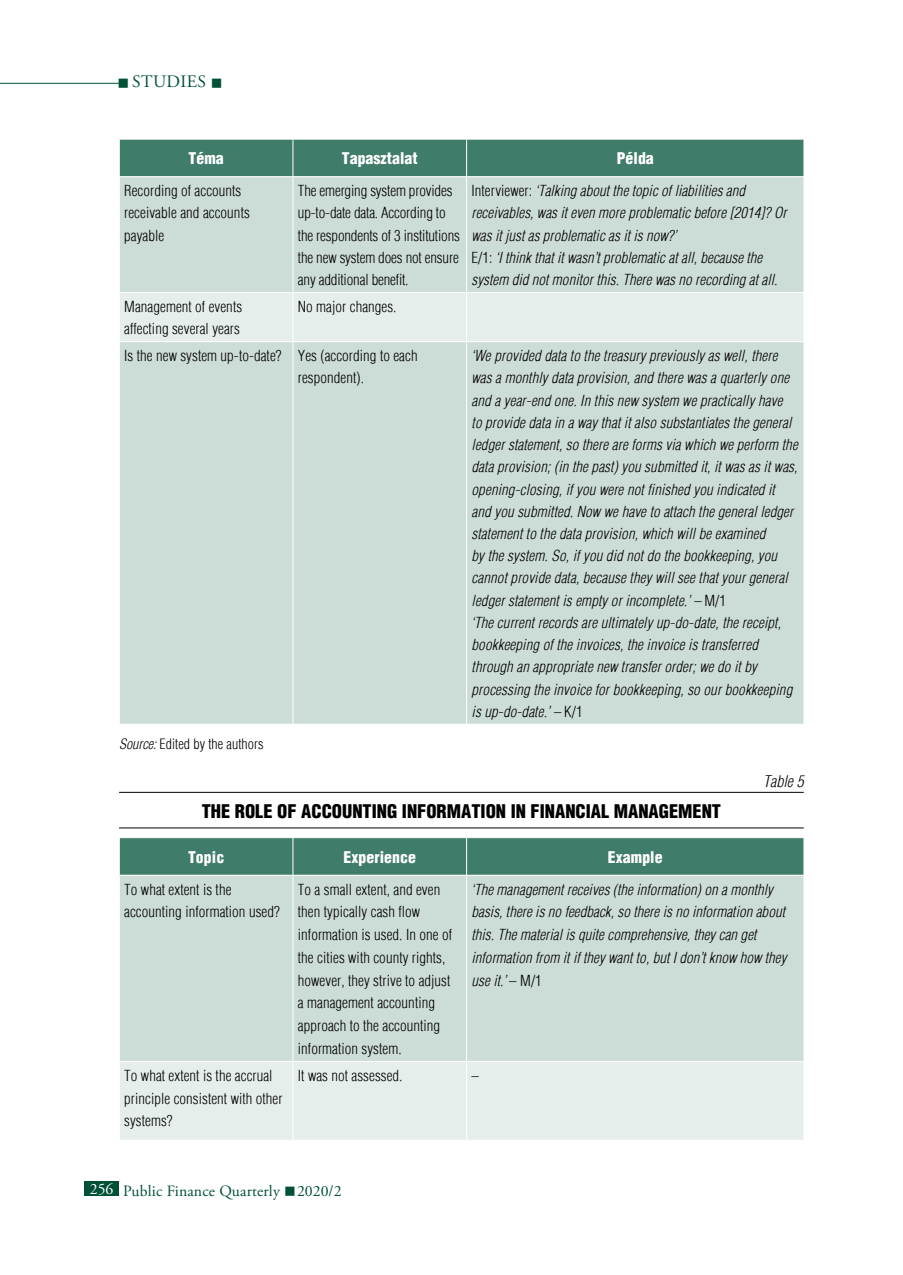
<style>
.page{position:relative;width:903px;height:1275px;background:#fff}
.page>*{position:absolute;margin:0;border:0;box-sizing:border-box;transform-origin:0 0}
.t1{font:900 condensed 18.38px "H Helvetica";color:#000}
.t2{font:17.5px "Adobe Garamond Pro";color:#005138}
.t3{font:900 condensed 15.75px "H Helvetica";letter-spacing:.005em;color:#fff}
.t4{font:15.75px "Adobe Garamond Pro";color:#005138}
.t5{font:italic 300 condensed 15.75px "H Helvetica";letter-spacing:.005em;color:#000}
.t6{font:italic 300 condensed 14.88px/22.2px "H Helvetica";letter-spacing:.01em;color:#000}
.t7{font:300 condensed 14.88px/22.8px "H Helvetica";letter-spacing:.005em;color:#000}
.t8{font:300 condensed 14px "H Helvetica";letter-spacing:.005em;color:#000}
.s1{font-style:normal}
.s2{font-style:italic}
.s3{color:#fff}
</style>
<div class="page">
<hr style="left:0;top:83px;width:119px;height:1px;background:#005138">
<div style="left:84px;top:1181px;width:35px;height:15px;background:#005138"></div>
<hr style="left:119px;top:792px;width:685px;height:1px;background:#000">
<hr style="left:119px;top:827px;width:685px;height:1px;background:#000">
<div style="left:120px;top:838px;width:684px;height:37px;background:#407c6a"></div>
<div style="left:120px;top:876px;width:684px;height:185px;background:#ccdcd7"></div>
<div style="left:120px;top:1062px;width:684px;height:78px;background:#e6eeeb"></div>
<hr style="left:293px;top:838px;width:1px;height:37px;background:#fff">
<hr style="left:466px;top:838px;width:1px;height:37px;background:#fff">
<hr style="left:293px;top:875px;width:1px;height:186px;background:#fff">
<hr style="left:466px;top:875px;width:1px;height:186px;background:#fff">
<hr style="left:293px;top:1062px;width:1px;height:78px;background:#fff">
<hr style="left:466px;top:1062px;width:1px;height:78px;background:#fff">
<div style="left:120px;top:140px;width:684px;height:36px;background:#407c6a"></div>
<div style="left:120px;top:177px;width:684px;height:547px;background:#ccdcd7"></div>
<div style="left:120px;top:293px;width:684px;height:48px;background:#e6eeeb"></div>
<hr style="left:293px;top:139px;width:1px;height:37px;background:#fff">
<hr style="left:466px;top:139px;width:1px;height:37px;background:#fff">
<hr style="left:293px;top:177px;width:1px;height:115px;background:#fff">
<hr style="left:466px;top:177px;width:1px;height:115px;background:#fff">
<hr style="left:119px;top:292px;width:174px;height:1px;background:#fff">
<hr style="left:293px;top:292px;width:174px;height:1px;background:#fff">
<hr style="left:293px;top:293px;width:1px;height:48px;background:#fff">
<hr style="left:467px;top:292px;width:337px;height:1px;background:#fff">
<hr style="left:466px;top:293px;width:1px;height:48px;background:#fff">
<hr style="left:119px;top:341px;width:174px;height:1px;background:#fff">
<hr style="left:293px;top:341px;width:174px;height:1px;background:#fff">
<hr style="left:293px;top:342px;width:1px;height:382px;background:#fff">
<hr style="left:467px;top:341px;width:337px;height:1px;background:#fff">
<hr style="left:466px;top:342px;width:1px;height:382px;background:#fff">
<p class="t2" style="left:118px;top:71px;width:107px">■Studies ■</p>
<p class="t3" style="left:188px;top:149px;width:37px">TÉMA</p>
<p class="t3" style="left:342px;top:149px;width:78px">TAPASZTALAT</p>
<p class="t3" style="left:617px;top:149px;width:39px">PÉLDA</p>
<p class="t7" style="left:124px;top:180px;width:127px;line-height:22.2px">Recording of accounts receivable and accounts payable</p>
<p class="t7" style="left:298px;top:180px;width:164px;line-height:22.2px">The emerging system provides up-to-date data. According to the respondents of 3 institutions the new system does not ensure any additional benefit.</p>
<p class="t6" style="left:471px;top:180px;width:316px"><span class="s1">Interviewer:</span> ‘Talking about the topic of liabilities and receivables, was it even more problematic before [2014]? Or was it just as problematic as it is now?’<br><span class="s1">E/1:</span> ‘I think that it wasn’t problematic at all, because the system did not monitor this. There was no recording at all.</p>
<p class="t7" style="left:124px;top:295px;width:119px;line-height:22.2px">Management of events affecting several years</p>
<p class="t7" style="left:298px;top:295px;width:100px">No major changes.</p>
<p class="t7" style="left:298px;top:345px;width:121px;line-height:22.2px;text-indent:-174px">Is the new system up-to-date? Yes (according to each respondent).</p>
<p class="t6" style="left:471px;top:345px;width:328px">‘We provided data to the treasury previously as well, there was a monthly data provision, and there was a quarterly one and a year-end one. In this new system we practically have<br>to provide data in a way that it also substantiates the general ledger statement, so there are forms via which we perform the data provision; (in the past) you submitted it, it was as it was, opening-closing, if you were not finished you indicated it and you submitted. Now we have to attach the general ledger statement to the data provision, which will be examined<br>by the system. So, if you did not do the bookkeeping, you cannot provide data, because they will see that your general ledger statement is empty or incomplete.’ – <span class="s1">M/1<br></span>‘The current records are ultimately up-do-date, the receipt, bookkeeping of the invoices, the invoice is transferred through an appropriate new transfer order; we do it by processing the invoice for bookkeeping, so our bookkeeping is up-do-date.’ – <span class="s1">K/1</span></p>
<p class="t8" style="left:119px;top:736px;width:146px"><span class="s2">Source:</span> Edited by the authors</p>
<p class="t5" style="left:763px;top:772px;width:42px">Table 5</p>
<p class="t1" style="left:202px;top:799px;width:521px">THE ROLE OF ACCOUNTING INFORMATION IN FINANCIAL MANAGEMENT</p>
<p class="t3" style="left:188px;top:847px;width:38px">TOPIC</p>
<p class="t3" style="left:343px;top:847px;width:74px">EXPERIENCE</p>
<p class="t3" style="left:608px;top:847px;width:56px">EXAMPLE</p>
<p class="t7" style="left:124px;top:878px;width:157px">To what extent is the accounting information used?</p>
<p class="t7" style="left:298px;top:878px;width:156px">To a small extent, and even then typically cash flow information is used. In one of the cities with county rights, however, they strive to adjust a management accounting approach to the accounting information system.</p>
<p class="t6" style="left:471px;top:878px;width:316px;line-height:22.8px">‘The management receives (the information) on a monthly basis, there is no feedback, so there is no information about this. The material is quite comprehensive, they can get information from it if they want to, but I don’t know how they use it.’ <span class="s1">– M/1</span></p>
<p class="t7" style="left:124px;top:1064px;width:160px">To what extent is the accrual principle consistent with other systems?</p>
<p class="t7" style="left:298px;top:1064px;width:106px">It was not assessed.</p>
<p class="t7" style="left:471px;top:1064px;width:9px">–</p>
<p class="t4" style="left:90px;top:1181px;width:253px"><span class="s3">256</span> Public Finance Quarterly ■ 2020/2</p>
</div>
